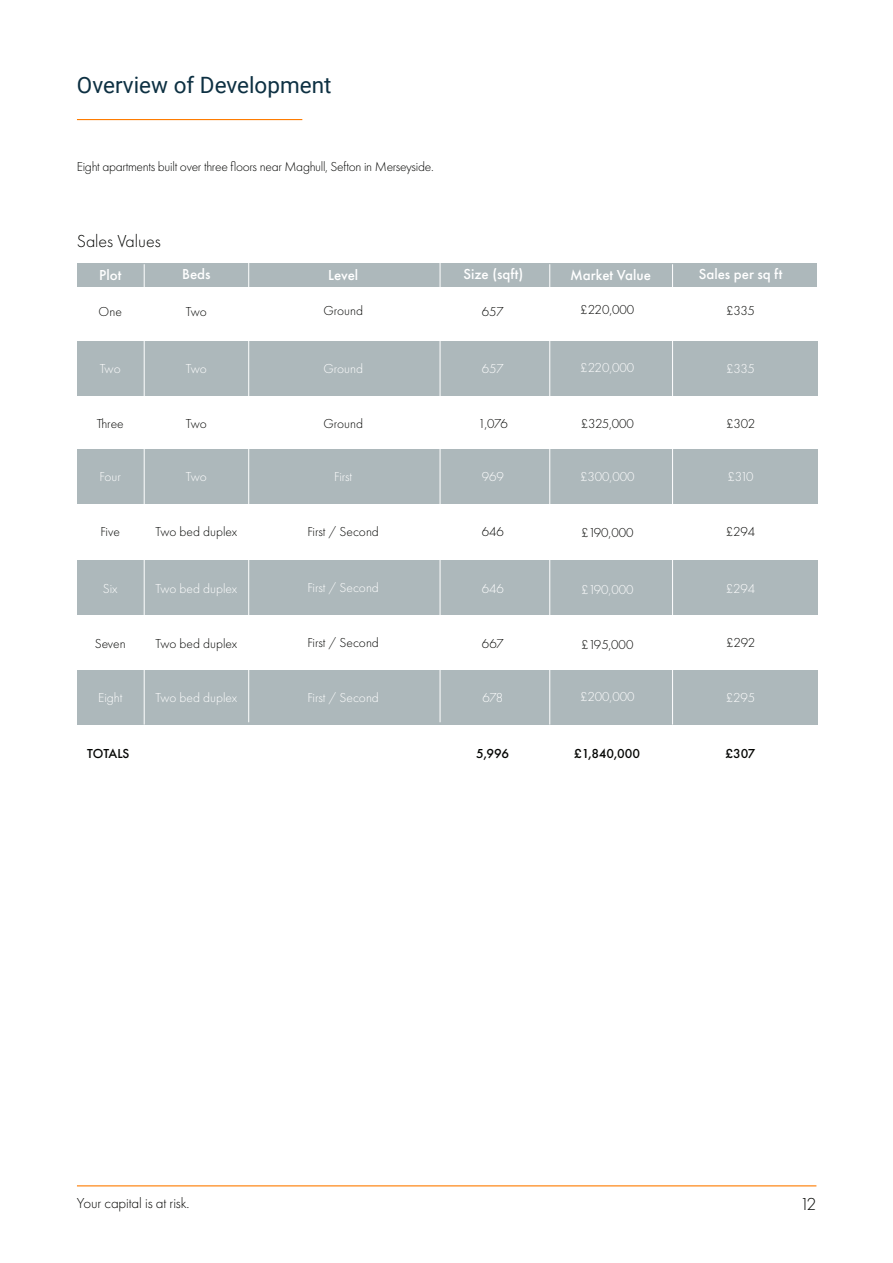
<style>
.page{position:relative;width:893px;height:1263px;background:#fff}
.page>*{position:absolute;margin:0;border:0;box-sizing:border-box;transform-origin:0 0}
.t1{font:22.5px "Roboto";color:#0d3042}
.t2{font:300 18px "Futura PT";color:#040503}
.t3{font:500 15px "Futura PT";color:#fff}
.t4{font:300 15px "Futura PT";letter-spacing:-.01em;color:#040503}
.t5{font:300 13.5px "Futura PT";letter-spacing:-.02em;color:#040503}
.t6{font:300 13.5px "Futura PT";color:#fff}
.t7{font:300 13.5px "Futura PT";color:#040503}
.t8{font:500 13.5px "Futura PT";color:#040503}
</style>
<div class="page">
<hr style="left:77px;top:119px;width:225px;height:1px;background:#fe7c00">
<div style="left:77px;top:341px;width:740px;height:54px;background:#adb8bb"></div>
<div style="left:77px;top:449px;width:740px;height:54px;background:#adb8bb"></div>
<div style="left:77px;top:560px;width:740px;height:54px;background:#adb8bb"></div>
<div style="left:77px;top:670px;width:740px;height:54px;background:#adb8bb"></div>
<div style="left:77px;top:263px;width:740px;height:24px;background:#adb8bb"></div>
<hr style="left:144px;top:264px;width:1px;height:461px;background:#fff">
<hr style="left:248px;top:262px;width:1px;height:460px;background:#fff">
<hr style="left:440px;top:262px;width:1px;height:460px;background:#fff">
<hr style="left:549px;top:264px;width:1px;height:461px;background:#fff">
<hr style="left:672px;top:264px;width:1px;height:461px;background:#fff">
<hr style="left:77px;top:1185px;width:739px;height:1px;background:#fe7c00">
<h1 class="t1" style="left:77px;top:70px;width:256px">Overview of Development</h1>
<p class="t5" style="left:77px;top:159px;width:358px">Eight apartments built over three floors near Maghull, Sefton in Merseyside.</p>
<h2 class="t2" style="left:77px;top:231px;width:86px">Sales Values</h2>
<p class="t3" style="left:99px;top:266px;width:24px">Plot</p>
<p class="t3" style="left:182px;top:265px;width:30px">Beds</p>
<p class="t3" style="left:328px;top:266px;width:32px">Level</p>
<p class="t3" style="left:463px;top:265px;width:61px">Size (sqft)</p>
<p class="t3" style="left:570px;top:266px;width:82px">Market Value</p>
<p class="t3" style="left:699px;top:265px;width:85px">Sales per sq ft</p>
<p class="t5" style="left:99px;top:303px;width:25px">One</p>
<p class="t5" style="left:482px;top:303px;width:24px">657</p>
<p class="t5" style="left:580px;top:302px;width:56px">£220,000</p>
<p class="t5" style="left:323px;top:303px;width:41px">Ground</p>
<p class="t5" style="left:726px;top:303px;width:30px">£335</p>
<p class="t5" style="left:186px;top:303px;width:22px">Two</p>
<p class="t6" style="left:100px;top:361px;width:22px">Two</p>
<p class="t6" style="left:186px;top:361px;width:22px">Two</p>
<p class="t6" style="left:323px;top:361px;width:41px">Ground</p>
<p class="t6" style="left:482px;top:361px;width:24px">657</p>
<p class="t6" style="left:580px;top:360px;width:56px">£220,000</p>
<p class="t6" style="left:726px;top:361px;width:30px">£335</p>
<p class="t5" style="left:97px;top:416px;width:29px">Three</p>
<p class="t5" style="left:186px;top:416px;width:22px">Two</p>
<p class="t5" style="left:323px;top:416px;width:41px">Ground</p>
<p class="t5" style="left:478px;top:416px;width:31px">1,076</p>
<p class="t5" style="left:581px;top:416px;width:55px">£325,000</p>
<p class="t5" style="left:726px;top:416px;width:31px">£302</p>
<p class="t6" style="left:100px;top:469px;width:23px">Four</p>
<p class="t6" style="left:186px;top:469px;width:22px">Two</p>
<p class="t6" style="left:334px;top:469px;width:19px">First</p>
<p class="t6" style="left:482px;top:469px;width:24px">969</p>
<p class="t6" style="left:580px;top:469px;width:56px">£300,000</p>
<p class="t6" style="left:727px;top:469px;width:28px">£310</p>
<p class="t5" style="left:101px;top:524px;width:21px">Five</p>
<p class="t7" style="left:156px;top:524px;width:83px">Two bed duplex</p>
<p class="t7" style="left:308px;top:524px;width:73px">First / Second</p>
<p class="t5" style="left:482px;top:524px;width:24px">646</p>
<p class="t5" style="left:581px;top:524px;width:54px">£190,000</p>
<p class="t5" style="left:726px;top:524px;width:31px">£294</p>
<p class="t6" style="left:103px;top:580px;width:16px">Six</p>
<p class="t6" style="left:156px;top:580px;width:83px">Two bed duplex</p>
<p class="t6" style="left:308px;top:580px;width:73px">First / Second</p>
<p class="t6" style="left:482px;top:580px;width:24px">646</p>
<p class="t6" style="left:581px;top:581px;width:54px">£190,000</p>
<p class="t6" style="left:726px;top:580px;width:31px">£294</p>
<p class="t5" style="left:95px;top:635px;width:32px">Seven</p>
<p class="t7" style="left:156px;top:635px;width:83px">Two bed duplex</p>
<p class="t7" style="left:308px;top:635px;width:73px">First / Second</p>
<p class="t5" style="left:482px;top:635px;width:23px">667</p>
<p class="t5" style="left:581px;top:637px;width:54px">£195,000</p>
<p class="t5" style="left:726px;top:635px;width:31px">£292</p>
<p class="t6" style="left:98px;top:690px;width:26px">Eight</p>
<p class="t6" style="left:156px;top:690px;width:83px">Two bed duplex</p>
<p class="t6" style="left:308px;top:690px;width:73px">First / Second</p>
<p class="t6" style="left:482px;top:690px;width:22px">678</p>
<p class="t6" style="left:580px;top:689px;width:56px">£200,000</p>
<p class="t6" style="left:726px;top:690px;width:31px">£295</p>
<p class="t8" style="left:87px;top:745px;width:44px">TOTALS</p>
<p class="t8" style="left:476px;top:745px;width:34px">5,996</p>
<p class="t8" style="left:574px;top:745px;width:68px">£1,840,000</p>
<p class="t8" style="left:725px;top:745px;width:32px">£307</p>
<p class="t4" style="left:77px;top:1195px;width:114px">Your capital is at risk.</p>
<h2 class="t2" style="left:800px;top:1194px;width:18px">12</h2>
</div>
